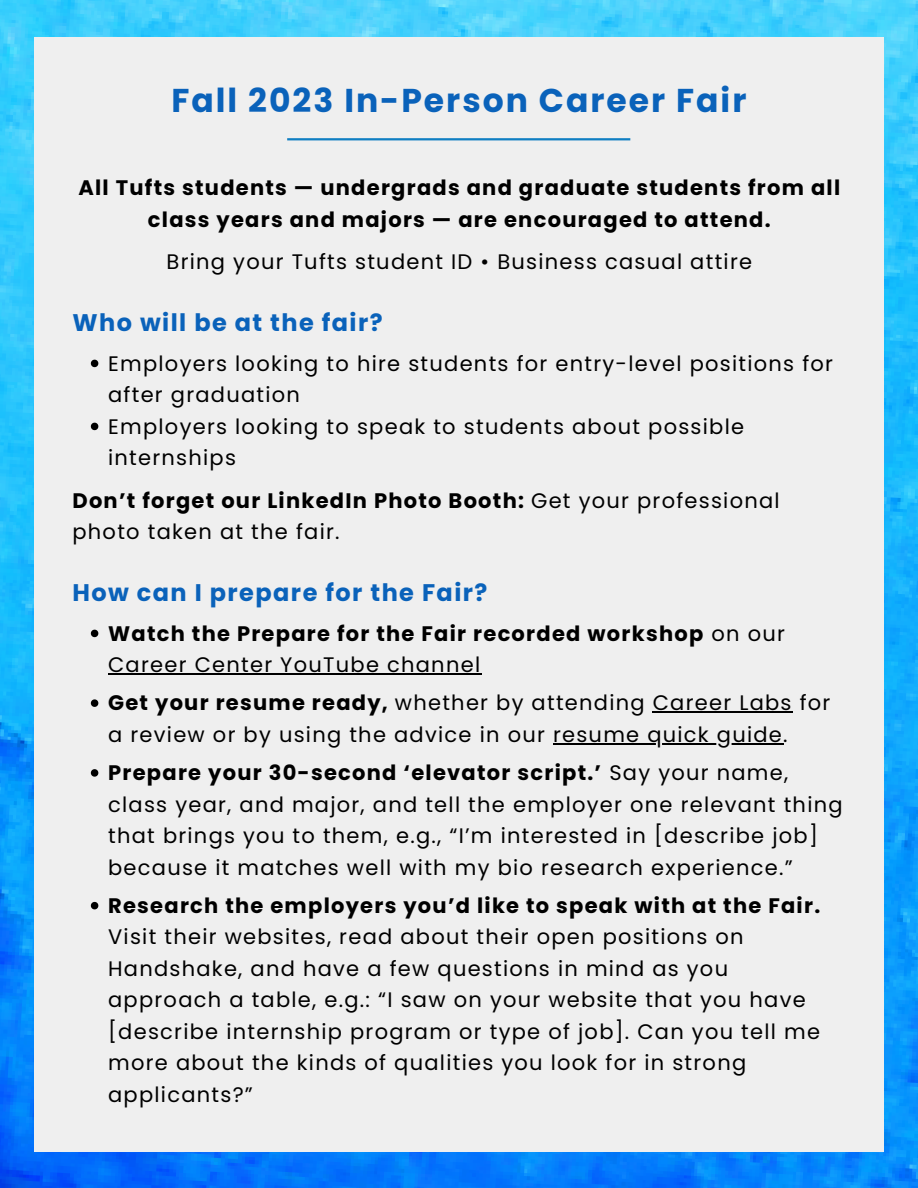
<style>
.page{position:relative;width:918px;height:1188px;background:#fff}
.page>*{position:absolute;margin:0;border:0;box-sizing:border-box;transform-origin:0 0}
.t1{font:700 33px "Poppins";letter-spacing:.06em;color:#0a62ba}
.t2{font:700 24px "Poppins";letter-spacing:.06em;color:#0a62ba}
.t3{font:21px/31.5px "Poppins";letter-spacing:.06em;color:#000}
.t4{font:700 21px/31.5px "Poppins";letter-spacing:.06em;color:#000}
.s1{font-weight:700}
.s2{font-weight:400}
</style>
<div class="page">
<img style="left:0;top:0;width:918px;height:1188px">
<div style="left:34px;top:37px;width:850px;height:1114px;background:#efefef"></div>
<svg style="left:91px;top:360px;width:7px;height:7px"></svg>
<svg style="left:91px;top:423px;width:7px;height:7px"></svg>
<svg style="left:91px;top:630px;width:7px;height:7px"></svg>
<hr style="left:108px;top:673px;width:373px;height:2px;background:#000">
<svg style="left:91px;top:699px;width:7px;height:8px"></svg>
<hr style="left:653px;top:711px;width:140px;height:2px;background:#000">
<hr style="left:553px;top:743px;width:230px;height:2px;background:#000">
<svg style="left:91px;top:769px;width:7px;height:8px"></svg>
<svg style="left:91px;top:902px;width:7px;height:7px"></svg>
<hr style="left:287px;top:138px;width:343px;height:2px;background:#0f7ec2">
<p class="t1" style="left:171px;top:77px;width:577px">Fall 2023 In-Person Career Fair</p>
<p class="t4" style="left:78px;top:172px;width:763px;text-align:center">All Tufts students — undergrads and graduate students from all class years and majors — are encouraged to attend.</p>
<p class="t3" style="left:167px;top:246px;width:587px">Bring your Tufts student ID • Business casual attire</p>
<p class="t2" style="left:72px;top:306px;width:312px">Who will be at the fair?</p>
<p class="t3" style="left:108px;top:347px;width:726px">Employers looking to hire students for entry-level positions for after graduation</p>
<p class="t3" style="left:108px;top:410px;width:637px">Employers looking to speak to students about possible internships</p>
<p class="t3" style="left:72px;top:485px;width:709px"><span class="s1">Don’t forget our LinkedIn Photo Booth:</span> Get your professional photo taken at the fair.</p>
<p class="t2" style="left:72px;top:576px;width:417px">How can I prepare for the Fair?</p>
<p class="t4" style="left:108px;top:617px;width:678px">Watch the Prepare for the Fair recorded workshop <span class="s2">on our<br>Career Center YouTube channel</span></p>
<p class="t3" style="left:108px;top:687px;width:724px"><span class="s1">Get your resume ready,</span> whether by attending Career Labs for a review or by using the advice in our resume quick guide.</p>
<p class="t3" style="left:108px;top:757px;width:736px"><span class="s1">Prepare your 30-second ‘elevator script.’</span> Say your name, class year, and major, and tell the employer one relevant thing that brings you to them, e.g., “I’m interested in [describe job] because it matches well with my bio research experience.”</p>
<p class="t3" style="left:108px;top:890px;width:714px"><span class="s1">Research the employers you’d like to speak with at the Fair.<br></span>Visit their websites, read about their open positions on Handshake, and have a few questions in mind as you approach a table, e.g.: “I saw on your website that you have [describe internship program or type of job]. Can you tell me more about the kinds of qualities you look for in strong applicants?”</p>
</div>
